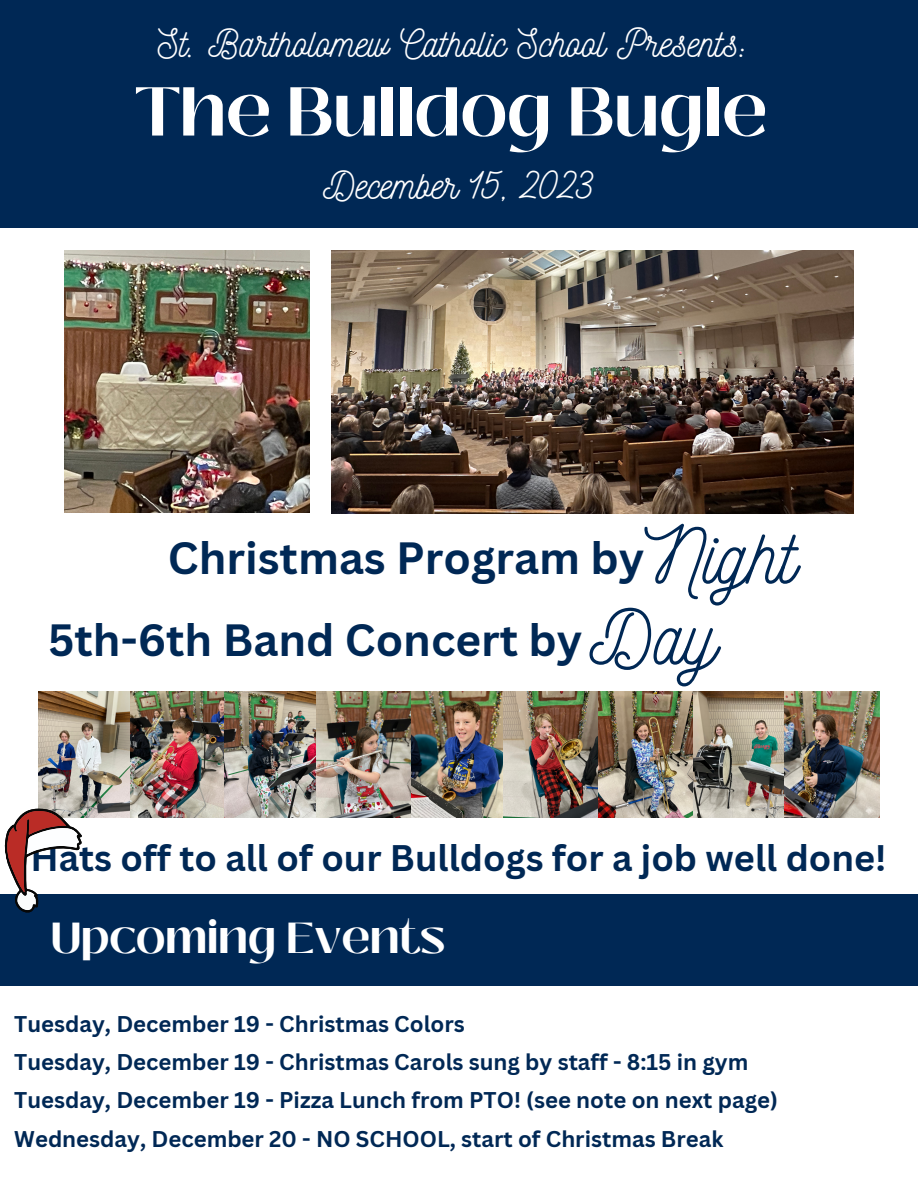
<style>
.page{position:relative;width:918px;height:1188px;background:#fff}
.page>*{position:absolute;margin:0;border:0;box-sizing:border-box;transform-origin:0 0}
.t1{font:77.1px "Nickainley";color:#002855}
.t2{font:700 68.85px "Black Mango";color:#fff}
.t3{font:700 43.95px "Canva Sans";color:#002855}
.t4{font:700 43.35px "Black Mango";color:#fff}
.t5{font:39px "Nickainley";color:#fff}
.t6{font:700 36px "Canva Sans";color:#002855}
.t7{font:700 22.2px "Canva Sans";color:#002855}
</style>
<div class="page">
<div style="left:0;top:0;width:918px;height:227px;background:#002855"></div>
<div style="left:0;top:895px;width:918px;height:91px;background:#002855"></div>
<img style="left:332px;top:250px;width:522px;height:263px">
<img style="left:38px;top:692px;width:92px;height:126px">
<img style="left:130px;top:692px;width:187px;height:126px">
<img style="left:317px;top:692px;width:186px;height:126px">
<img style="left:503px;top:692px;width:282px;height:126px">
<img style="left:785px;top:692px;width:94px;height:126px">
<img style="left:64px;top:250px;width:245px;height:263px">
<svg style="left:0;top:801px;width:93px;height:112px"></svg>
<p class="t5" style="left:158px;top:18px;width:592px">St. Bartholomew Catholic School Presents:</p>
<p class="t2" style="left:135px;top:60px;width:634px">The Bulldog Bugle</p>
<p class="t5" style="left:323px;top:160px;width:273px">December 15, 2023</p>
<p class="t1" style="left:644px;top:507px;width:154px">Night</p>
<p class="t3" style="left:168px;top:527px;width:478px">Christmas Program by</p>
<p class="t3" style="left:48px;top:609px;width:536px">5th-6th Band Concert by</p>
<p class="t1" style="left:590px;top:588px;width:129px">Day</p>
<p class="t6" style="left:30px;top:832px;width:858px">Hats off to all of our Bulldogs for a job well done!</p>
<p class="t4" style="left:51px;top:906px;width:396px">Upcoming Events</p>
<p class="t7" style="left:14px;top:1008px;width:452px">Tuesday, December 19 - Christmas Colors</p>
<p class="t7" style="left:14px;top:1046px;width:736px">Tuesday, December 19 - Christmas Carols sung by staff - 8:15 in gym</p>
<p class="t7" style="left:14px;top:1085px;width:765px">Tuesday, December 19 - Pizza Lunch from PTO! (see note on next page)</p>
<p class="t7" style="left:14px;top:1123px;width:711px">Wednesday, December 20 - NO SCHOOL, start of Christmas Break</p>
</div>
